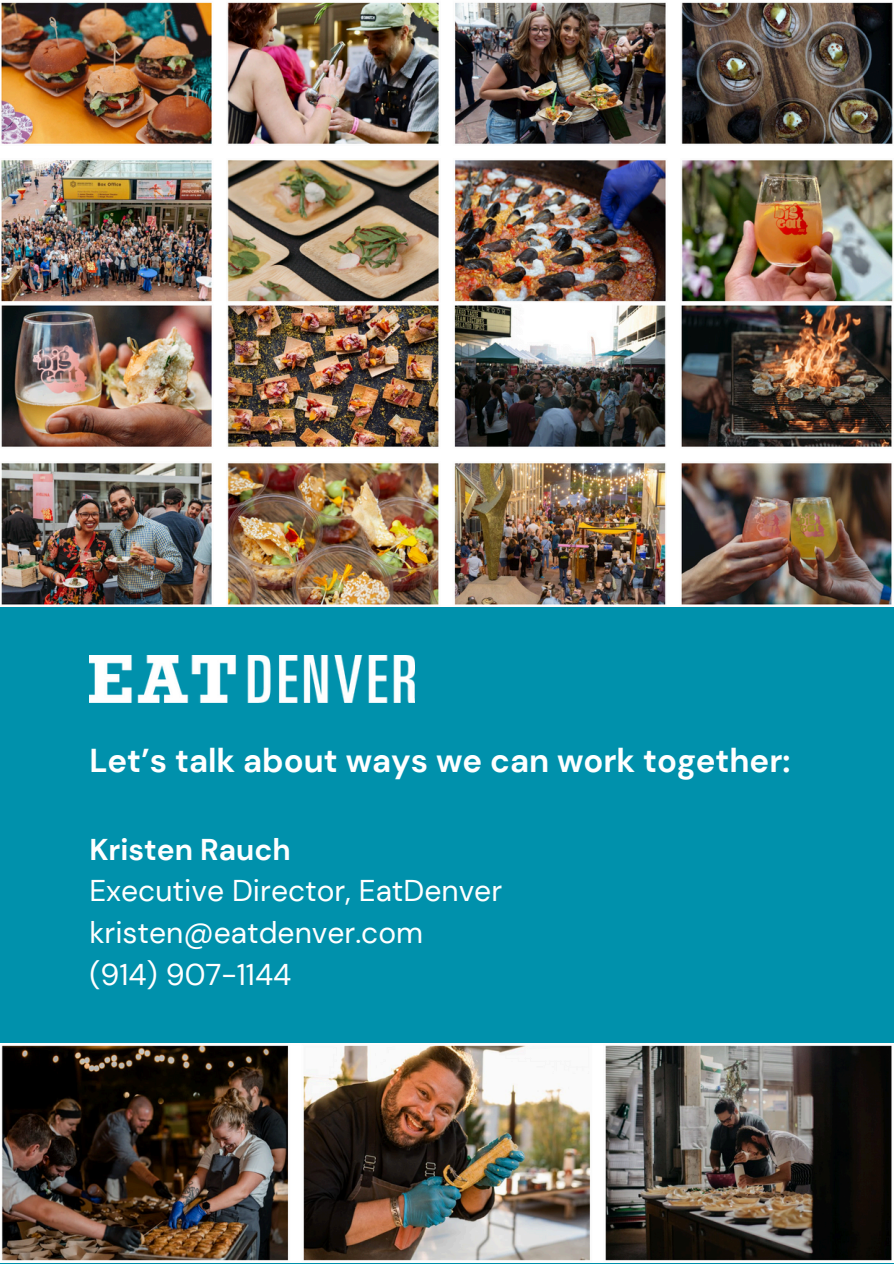
<style>
.page{position:relative;width:894px;height:1264px;background:#fff}
.page>*{position:absolute;margin:0;border:0;box-sizing:border-box;transform-origin:0 0}
.t1{font:700 33px "DM Sans";color:#fff}
.t2{font:30px "DM Sans";color:#fff}
.t3{font:700 30px "DM Sans";color:#fff}
</style>
<div class="page">
<div style="left:0;top:0;width:893px;height:1263px;background:#0091ac"></div>
<img style="left:89px;top:655px;width:325px;height:47px">
<img style="left:0;top:0;width:893px;height:606px">
<img style="left:0;top:1043px;width:893px;height:219px">
<p class="t1" style="left:89px;top:739px;width:702px">Let’s talk about ways we can work together:</p>
<p class="t3" style="left:89px;top:830px;width:203px">Kristen Rauch</p>
<p class="t2" style="left:89px;top:871px;width:414px">Executive Director, EatDenver</p>
<p class="t2" style="left:89px;top:913px;width:335px">kristen@eatdenver.com</p>
<p class="t2" style="left:89px;top:954px;width:203px">(914) 907-1144</p>
</div>
